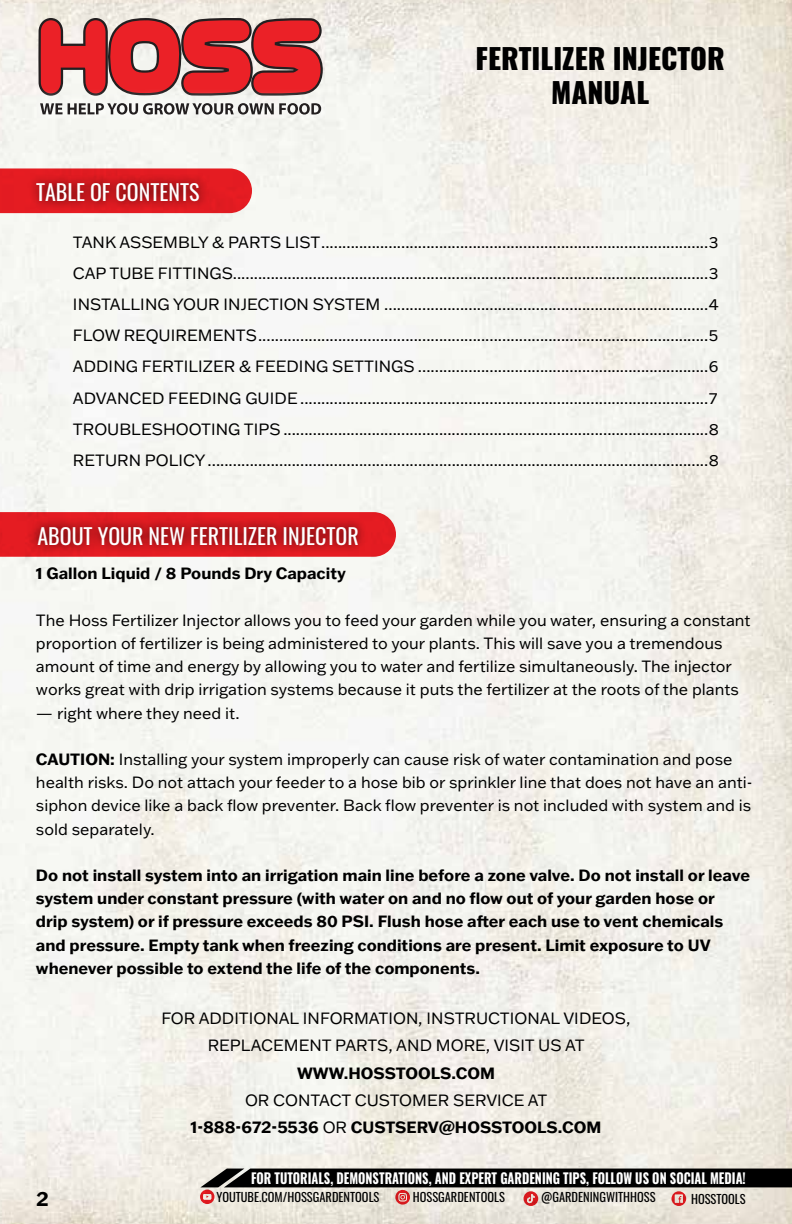
<style>
.page{position:relative;width:792px;height:1224px;background:#fff}
.page>*{position:absolute;margin:0;border:0;box-sizing:border-box;transform-origin:0 0}
.t1{font:800 28.4px/34px "Oswald";color:#000;text-align:center}
.t2{font:22px "Oswald";color:#fff}
.t3{font:700 20px "Franklin Gothic ATF";color:#000}
.t4{font:16px/31.2px "Franklin Gothic ATF";color:#000}
.t5{font:700 16px/23.2px "Franklin Gothic ATF";color:#000}
.t6{font:700 14.4px "Oswald";color:#fff;scale:.87 1}
.t7{font:12.4px "Oswald";color:#000}
.s1{font-weight:700}
.s2{font-weight:400}
</style>
<div class="page">
<img style="left:0;top:0;width:792px;height:1224px">
<svg style="left:38px;top:18px;width:285px;height:67px;background:#ce4347"></svg>
<img style="left:36px;top:85px;width:289px;height:8px">
<img style="left:36px;top:93px;width:289px;height:26px">
<svg style="left:40px;top:103px;width:281px;height:12px"></svg>
<svg style="left:200px;top:1169px;width:592px;height:37px;background:#79736e"></svg>
<svg style="left:0;top:168px;width:252px;height:45px;background:#e42c31"></svg>
<svg style="left:0;top:512px;width:396px;height:45px;background:#e42b30"></svg>
<div style="left:27px;top:173px;width:182px;height:38px;background:#000;opacity:.75"></div>
<div style="left:28px;top:517px;width:340px;height:38px;background:#000;opacity:.75"></div>
<h2 class="t2" style="left:36px;top:173px;width:165px">TABLE OF CONTENTS</h2>
<h1 class="t1" style="left:476px;top:43px;width:251px">FERTILIZER INJECTOR<br>MANUAL</h1>
<p class="t4" style="left:73px;top:226px;width:648px;text-align:justify">TANK ASSEMBLY &amp; PARTS LIST............................................................................................3<br>CAP TUBE FITTINGS.................................................................................................................3<br>INSTALLING YOUR INJECTION SYSTEM .............................................................................4<br>FLOW REQUIREMENTS...........................................................................................................5<br>ADDING FERTILIZER &amp; FEEDING SETTINGS .....................................................................6<br>ADVANCED FEEDING GUIDE.................................................................................................7<br>TROUBLESHOOTING TIPS .....................................................................................................8<br>RETURN POLICY.......................................................................................................................8</p>
<h2 class="t2" style="left:38px;top:516px;width:323px">ABOUT YOUR NEW FERTILIZER INJECTOR</h2>
<p class="t5" style="left:36px;top:562px;width:311px">1 Gallon Liquid / 8 Pounds Dry Capacity</p>
<p class="t4" style="left:36px;top:608px;width:716px;line-height:23.2px">The Hoss Fertilizer Injector allows you to feed your garden while you water, ensuring a constant proportion of fertilizer is being administered to your plants. This will save you a tremendous amount of time and energy by allowing you to water and fertilize simultaneously. The injector works great with drip irrigation systems because it puts the fertilizer at the roots of the plants</p>
<p class="t4" style="left:36px;top:697px;width:205px">— right where they need it.</p>
<p class="t4" style="left:36px;top:747px;width:718px;line-height:23.2px"><span class="s1">CAUTION:</span> Installing your system improperly can cause risk of water contamination and pose health risks. Do not attach your feeder to a hose bib or sprinkler line that does not have an anti&shy;siphon device like a back flow preventer. Back flow preventer is not included with system and is sold separately.</p>
<p class="t5" style="left:36px;top:863px;width:716px">Do not install system into an irrigation main line before a zone valve. Do not install or leave system under constant pressure (with water on and no flow out of your garden hose or drip system) or if pressure exceeds 80 PSI. Flush hose after each use to vent chemicals and pressure. Empty tank when freezing conditions are present. Limit exposure to UV whenever possible to extend the life of the components.</p>
<p class="t4" style="left:162px;top:1004px;width:470px;line-height:27.2px;text-align:center">FOR ADDITIONAL INFORMATION, INSTRUCTIONAL VIDEOS,<br>REPLACEMENT PARTS, AND MORE, VISIT US AT</p>
<p class="t5" style="left:297px;top:1061px;width:199px">WWW.HOSSTOOLS.COM</p>
<p class="t5" style="left:191px;top:1086px;width:412px;line-height:27.2px;text-align:center"><span class="s2">OR CONTACT CUSTOMER SERVICE AT<br></span>1-888-672-5536 <span class="s2">OR</span> CUSTSERV@HOSSTOOLS.COM</p>
<p class="t6" style="left:251px;top:1170px;width:570px">FOR TUTORIALS, DEMONSTRATIONS, AND EXPERT GARDENING TIPS, FOLLOW US ON SOCIAL MEDIA!</p>
<p class="t7" style="left:216px;top:1186px;width:165px">YOUTUBE.COM/HOSSGARDENTOOLS</p>
<p class="t7" style="left:413px;top:1186px;width:94px">HOSSGARDENTOOLS</p>
<p class="t7" style="left:541px;top:1186px;width:116px">@GARDENINGWITHHOSS</p>
<p class="t7" style="left:691px;top:1187px;width:56px">HOSSTOOLS</p>
<p class="t3" style="left:36px;top:1185px;width:14px">2</p>
</div>
